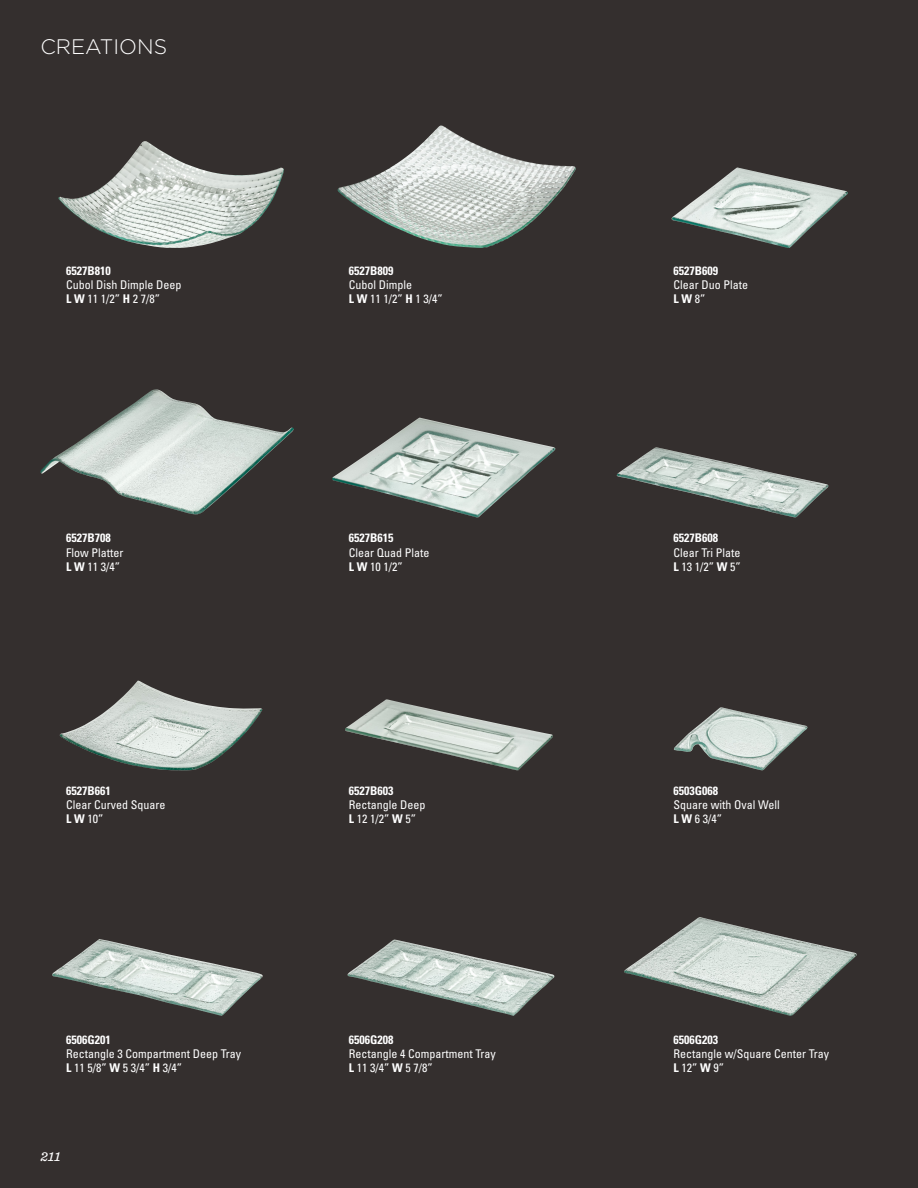
<style>
.page{position:relative;width:918px;height:1188px;background:#342f2e}
.page>*{position:absolute;margin:0;border:0;box-sizing:border-box;transform-origin:0 0}
.t1{font:300 21px "Gotham";color:#fff}
.t2{font:italic 500 13.5px "Sentinel";color:#fff}
.t3{font:condensed 12px/14.2px "Univers LT Std";color:#fff}
.t4{font:700 condensed 12px "Univers LT Std";color:#fff}
.s1{font-weight:700}
</style>
<div class="page">
<img style="left:624px;top:917px;width:233px;height:99px">
<img style="left:674px;top:707px;width:133px;height:64px">
<img style="left:348px;top:940px;width:206px;height:76px">
<img style="left:617px;top:447px;width:211px;height:71px">
<img style="left:332px;top:418px;width:223px;height:99px">
<img style="left:52px;top:939px;width:211px;height:77px">
<img style="left:59px;top:681px;width:203px;height:90px">
<img style="left:345px;top:699px;width:208px;height:72px">
<img style="left:672px;top:168px;width:176px;height:80px">
<img style="left:40px;top:389px;width:254px;height:125px">
<img style="left:58px;top:141px;width:226px;height:107px">
<img style="left:337px;top:126px;width:239px;height:122px">
<h1 class="t1" style="left:40px;top:35px;width:128px">CREATIONS</h1>
<p class="t4" style="left:66px;top:263px;width:46px">6527B810</p>
<p class="t3" style="left:66px;top:277px;width:117px">Cubol Dish Dimple Deep<br><span class="s1">L W</span> 11 1/2” <span class="s1">H</span> 2 7/8”</p>
<p class="t4" style="left:66px;top:531px;width:46px">6527B708</p>
<p class="t3" style="left:66px;top:545px;width:59px">Flow Platter<br><span class="s1">L W</span> 11 3/4”</p>
<p class="t4" style="left:66px;top:783px;width:46px">6527B661</p>
<p class="t3" style="left:66px;top:798px;width:101px">Clear Curved Square<br><span class="s1">L W</span> 10”</p>
<p class="t4" style="left:66px;top:1032px;width:46px">6506G201</p>
<p class="t3" style="left:66px;top:1046px;width:177px">Rectangle 3 Compartment Deep Tray<br><span class="s1">L</span> 11 5/8” <span class="s1">W</span> 5 3/4” <span class="s1">H</span> 3/4”</p>
<p class="t2" style="left:40px;top:1146px;width:22px">211</p>
<p class="t4" style="left:349px;top:263px;width:46px">6527B809</p>
<p class="t3" style="left:349px;top:277px;width:95px">Cubol Dimple<br><span class="s1">L W</span> 11 1/2” <span class="s1">H</span> 1 3/4”</p>
<p class="t4" style="left:349px;top:531px;width:46px">6527B615</p>
<p class="t3" style="left:349px;top:545px;width:82px">Clear Quad Plate<br><span class="s1">L W</span> 10 1/2”</p>
<p class="t4" style="left:349px;top:783px;width:46px">6527B603</p>
<p class="t3" style="left:349px;top:798px;width:78px">Rectangle Deep<br><span class="s1">L</span> 12 1/2” <span class="s1">W</span> 5”</p>
<p class="t4" style="left:349px;top:1032px;width:46px">6506G208</p>
<p class="t3" style="left:349px;top:1046px;width:149px">Rectangle 4 Compartment Tray<br><span class="s1">L</span> 11 3/4” <span class="s1">W</span> 5 7/8”</p>
<p class="t4" style="left:673px;top:263px;width:46px">6527B609</p>
<p class="t3" style="left:673px;top:277px;width:76px">Clear Duo Plate<br><span class="s1">L W</span> 8”</p>
<p class="t4" style="left:673px;top:531px;width:46px">6527B608</p>
<p class="t3" style="left:673px;top:545px;width:69px">Clear Tri Plate<br><span class="s1">L</span> 13 1/2” <span class="s1">W</span> 5”</p>
<p class="t4" style="left:673px;top:783px;width:46px">6503G068</p>
<p class="t3" style="left:673px;top:798px;width:108px">Square with Oval Well<br><span class="s1">L W</span> 6 3/4”</p>
<p class="t4" style="left:673px;top:1032px;width:46px">6506G203</p>
<p class="t3" style="left:673px;top:1046px;width:157px">Rectangle w/Square Center Tray<br><span class="s1">L</span> 12” <span class="s1">W</span> 9”</p>
</div>
